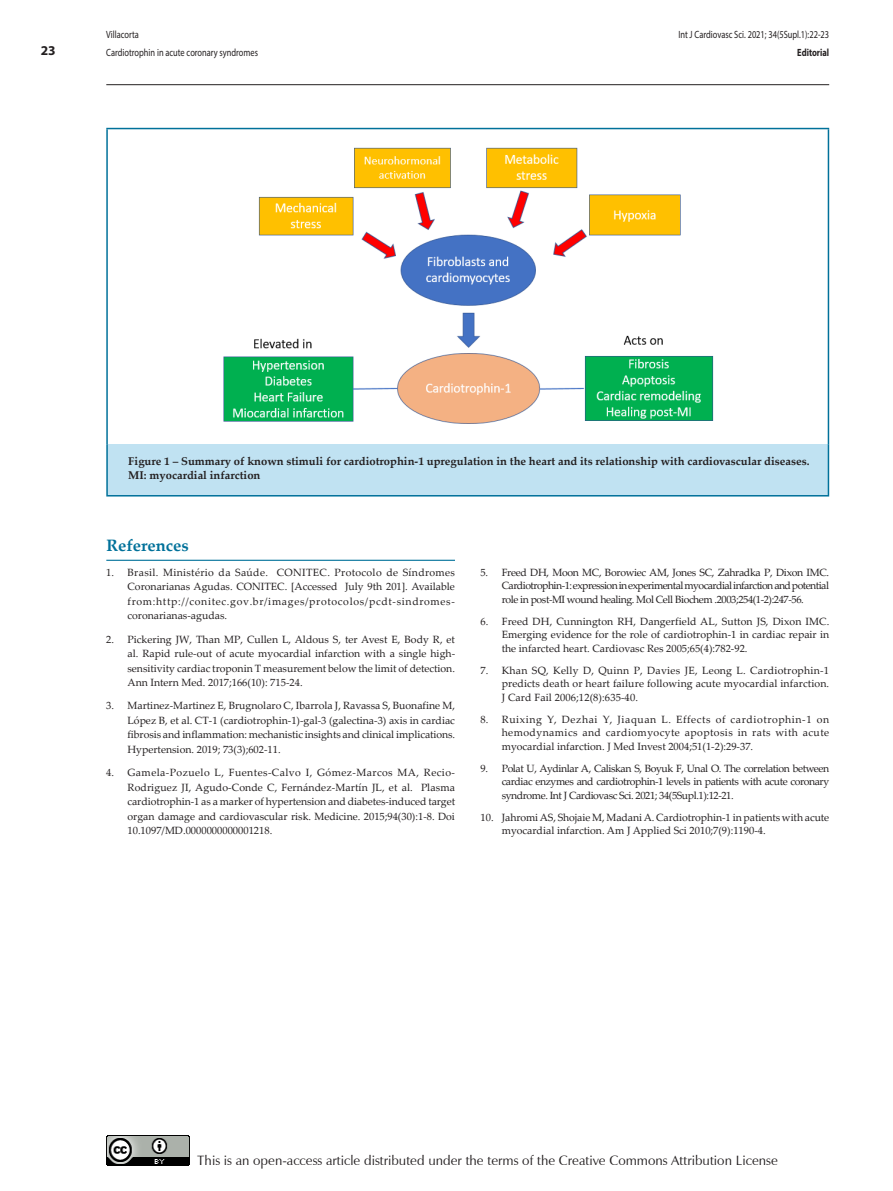
<style>
.page{position:relative;width:893px;height:1191px;background:#fff}
.page>*{position:absolute;margin:0;border:0;box-sizing:border-box;transform-origin:0 0}
._1_-_Titulo-materia{font:700 16.5px "Palatino Linotype";color:#00719a}
.t1{font:13.5px "Zapf Humanist 601 BT";color:#231f20}
.t2{font:700 13.5px "Myriad Pro";color:#231f20}
._4_-_Legenda{font:700 11.25px/13.5px "Palatino Linotype";color:#231f20}
._8_-_Referencia{font:10.5px/14.5px "Palatino Linotype";color:#231f20;text-align:justify}
.t3{font:10.5px/18px "Myriad Pro";color:#231f20;scale:.8 1}
.t4{font:700 10.5px "Myriad Pro";color:#231f20;scale:.8 1}
</style>
<div class="page">
<hr style="left:106px;top:560px;width:349px;height:1px;background:#00719a">
<img style="left:106px;top:1135px;width:84px;height:30px">
<div style="left:107px;top:444px;width:721px;height:52px;background:#c0e2f2"></div>
<hr style="left:106px;top:444px;width:2px;height:51px;background:#00719a">
<hr style="left:828px;top:444px;width:1px;height:51px;background:#00719a">
<hr style="left:106px;top:495px;width:723px;height:1px;background:#00719a">
<hr style="left:106px;top:128px;width:723px;height:1px;background:#00719a">
<hr style="left:106px;top:129px;width:2px;height:315px;background:#00719a">
<hr style="left:828px;top:129px;width:1px;height:315px;background:#00719a">
<img style="left:223px;top:147px;width:491px;height:277px">
<hr style="left:106px;top:84px;width:723px;height:1px;background:#231f20">
<p class="t2" style="left:41px;top:42px;width:16px">23</p>
<p class="t3" style="left:106px;top:25px;width:191px">Villacorta<br>Cardiotrophin in acute coronary syndromes</p>
<p class="t3" style="left:678px;top:25px;width:190px">Int J Cardiovasc Sci. 2021; 34(5Supl.1):22-23</p>
<p class="t4" style="left:797px;top:45px;width:41px">Editorial</p>
<p class="_4_-_Legenda" style="left:128px;top:454px;width:683px">Figure 1 – Summary of known stimuli for cardiotrophin-1 upregulation in the heart and its relationship with cardiovascular diseases.<br>MI: myocardial infarction</p>
<p class="_1_-_Titulo-materia" style="left:106px;top:534px;width:84px">References</p>
<p class="_8_-_Referencia" style="left:128px;top:564px;width:329px;text-indent:-21px">1. Brasil. Ministério da Saúde. CONITEC. Protocolo de Síndromes Coronarianas Agudas. CONITEC. [Accessed July 9th 201]. Available from:http://conitec.gov.br/images/protocolos/pcdt-sindromes&shy;coronarianas-agudas.</p>
<p class="_8_-_Referencia" style="left:128px;top:631px;width:329px;text-indent:-21px">2. Pickering JW, Than MP, Cullen L, Aldous S, ter Avest E, Body R, et al. Rapid rule-out of acute myocardial infarction with a single high&shy;sensitivity cardiac troponin T measurement below the limit of detection.<br>Ann Intern Med. 2017;166(10): 715-24.</p>
<p class="_8_-_Referencia" style="left:128px;top:698px;width:329px;text-indent:-21px">3. Martinez-Martinez E, Brugnolaro C, Ibarrola J, Ravassa S, Buonafine M, López B, et al. CT-1 (cardiotrophin-1)-gal-3 (galectina-3) axis in cardiac fibrosis and inflammation: mechanistic insights and clinical implications.<br>Hypertension. 2019; 73(3);602-11.</p>
<p class="_8_-_Referencia" style="left:128px;top:765px;width:329px;text-indent:-21px">4. Gamela-Pozuelo L, Fuentes-Calvo I, Gómez-Marcos MA, Recio-Rodriguez JI, Agudo-Conde C, Fernández-Martín JL, et al. Plasma cardiotrophin-1 as a marker of hypertension and diabetes-induced target organ damage and cardiovascular risk. Medicine. 2015;94(30):1-8. Doi 10.1097/MD.0000000000001218.</p>
<p class="_8_-_Referencia" style="left:502px;top:565px;width:329px;line-height:13.5px;text-indent:-21px">5. Freed DH, Moon MC, Borowiec AM, Jones SC, Zahradka P, Dixon IMC.<br>Cardiotrophin-1: expression in experimental myocardial infarction and potential role in post-MI wound healing. Mol Cell Biochem .2003;254(1-2):247-56.</p>
<p class="_8_-_Referencia" style="left:502px;top:614px;width:329px;line-height:13.5px;text-indent:-21px">6. Freed DH, Cunnington RH, Dangerfield AL, Sutton JS, Dixon IMC.<br>Emerging evidence for the role of cardiotrophin-1 in cardiac repair in the infarcted heart. Cardiovasc Res 2005;65(4):782-92.</p>
<p class="_8_-_Referencia" style="left:502px;top:663px;width:329px;line-height:13.5px;text-indent:-21px">7. Khan SQ, Kelly D, Quinn P, Davies JE, Leong L. Cardiotrophin-1 predicts death or heart failure following acute myocardial infarction.<br>J Card Fail 2006;12(8):635-40.</p>
<p class="_8_-_Referencia" style="left:502px;top:712px;width:329px;line-height:13.5px;text-indent:-21px">8. Ruixing Y, Dezhai Y, Jiaquan L. Effects of cardiotrophin-1 on hemodynamics and cardiomyocyte apoptosis in rats with acute myocardial infarction. J Med Invest 2004;51(1-2):29-37.</p>
<p class="_8_-_Referencia" style="left:502px;top:761px;width:329px;line-height:13.5px;text-indent:-21px">9. Polat U, Aydinlar A, Caliskan S, Boyuk F, Unal O. The correlation between cardiac enzymes and cardiotrophin-1 levels in patients with acute coronary syndrome. Int J Cardiovasc Sci. 2021; 34(5Supl.1):12-21.</p>
<p class="_8_-_Referencia" style="left:502px;top:810px;width:329px;line-height:13.5px;text-indent:-21px">10. Jahromi AS, Shojaie M, Madani A. Cardiotrophin-1 in patients with acute myocardial infarction. Am J Applied Sci 2010;7(9):1190-4.</p>
<p class="t1" style="left:197px;top:1152px;width:582px">This is an open-access article distributed under the terms of the Creative Commons Attribution License</p>
</div>
